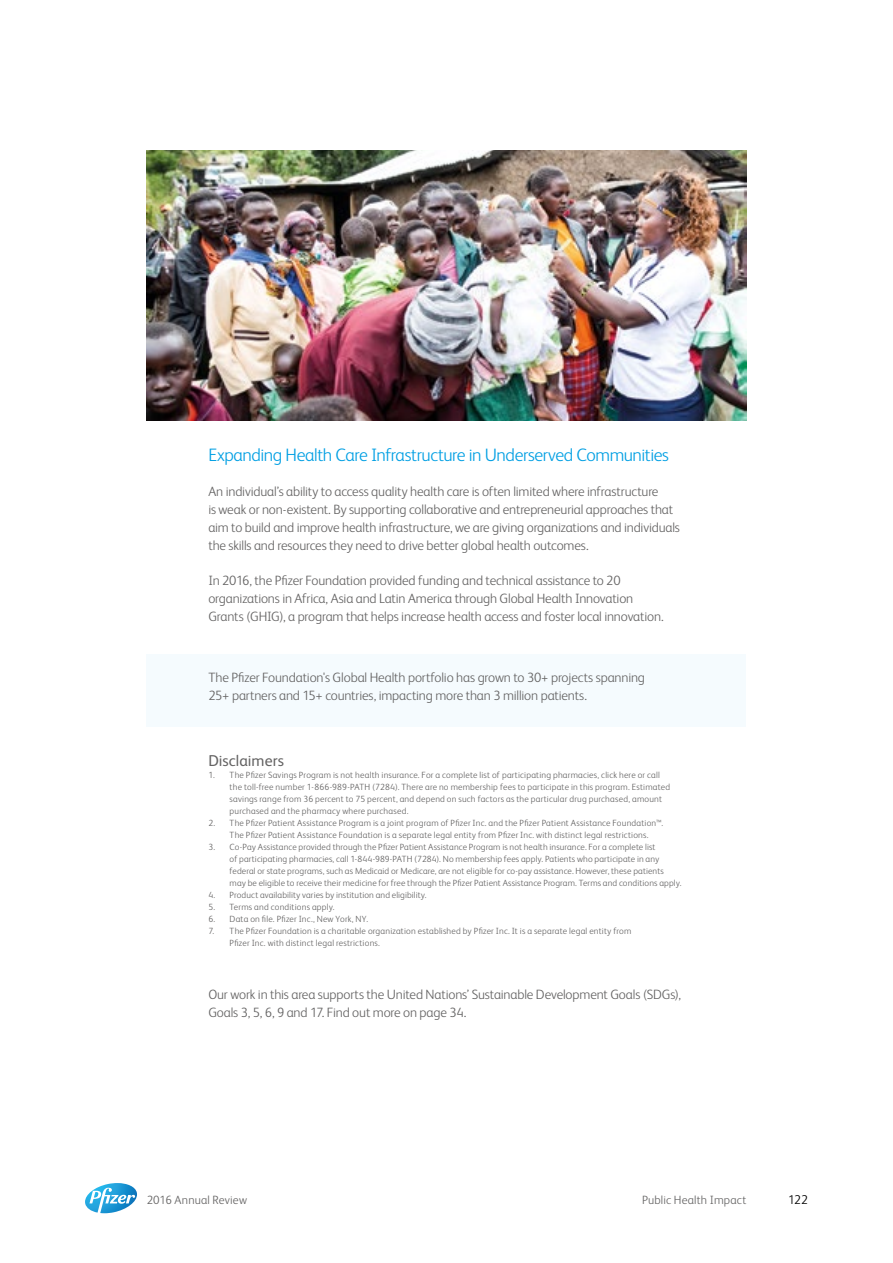
<style>
.page{position:relative;width:893px;height:1263px;background:#fff}
.page>*{position:absolute;margin:0;border:0;box-sizing:border-box;transform-origin:0 0}
._06_Body_Copy_Headin{font:300 18px "FS Albert Pro";letter-spacing:-.025em;color:#009fe3}
._06_Body_Copy_Headin-2{font:15.75px "FS Albert Pro";letter-spacing:.005em;color:#646363}
._04_Body_Copy{font:300 13.5px/18px "FS Albert Pro";letter-spacing:-.01em;color:#646363}
.t1{font:300 12.75px "FS Albert Pro";color:#000}
._00_Section_Heading{font:300 12px "FS Albert Pro";letter-spacing:.015em;color:#646363}
.t2{font:300 9px/12px "FS Albert Pro";letter-spacing:.015em;color:#646363}
</style>
<div class="page">
<img style="left:147px;top:151px;width:599px;height:270px">
<div style="left:147px;top:655px;width:599px;height:72px;background:#f5fbfe"></div>
<svg style="left:85px;top:1183px;width:52px;height:30px"></svg>
<p class="_06_Body_Copy_Headin" style="left:208px;top:443px;width:462px">Expanding Health Care Infrastructure in Underserved Communities</p>
<p class="_04_Body_Copy" style="left:208px;top:482px;width:473px">An individual’s ability to access quality health care is often limited where infrastructure<br>is weak or non-existent. By supporting collaborative and entrepreneurial approaches that aim to build and improve health infrastructure, we are giving organizations and individuals the skills and resources they need to drive better global health outcomes.</p>
<p class="_04_Body_Copy" style="left:208px;top:571px;width:457px">In 2016, the Pfizer Foundation provided funding and technical assistance to 20 organizations in Africa, Asia and Latin America through Global Health Innovation<br>Grants (GHIG), a program that helps increase health access and foster local innovation.</p>
<p class="_04_Body_Copy" style="left:208px;top:667px;width:438px">The Pfizer Foundation's Global Health portfolio has grown to 30+ projects spanning<br>25+ partners and 15+ countries, impacting more than 3 million patients.</p>
<p class="_06_Body_Copy_Headin-2" style="left:208px;top:749px;width:77px">Disclaimers</p>
<p class="t2" style="left:230px;top:768px;width:442px;text-indent:-21px">1. The Pfizer Savings Program is not health insurance. For a complete list of participating pharmacies, click here or call the toll-free number 1-866-989-PATH (7284). There are no membership fees to participate in this program. Estimated savings range from 36 percent to 75 percent, and depend on such factors as the particular drug purchased, amount purchased and the pharmacy where purchased.</p>
<p class="t2" style="left:230px;top:816px;width:435px;text-indent:-21px">2. The Pfizer Patient Assistance Program is a joint program of Pfizer Inc. and the Pfizer Patient Assistance Foundation™.<br>The Pfizer Patient Assistance Foundation is a separate legal entity from Pfizer Inc. with distinct legal restrictions.</p>
<p class="t2" style="left:230px;top:840px;width:453px;text-indent:-21px">3. Co-Pay Assistance provided through the Pfizer Patient Assistance Program is not health insurance. For a complete list<br>of participating pharmacies, call 1-844-989-PATH (7284). No membership fees apply. Patients who participate in any federal or state programs, such as Medicaid or Medicare, are not eligible for co-pay assistance. However, these patients may be eligible to receive their medicine for free through the Pfizer Patient Assistance Program. Terms and conditions apply.</p>
<p class="t2" style="left:208px;top:888px;width:220px">4. Product availability varies by institution and eligibility.</p>
<p class="t2" style="left:208px;top:900px;width:128px">5. Terms and conditions apply.</p>
<p class="t2" style="left:208px;top:912px;width:161px">6. Data on file. Pfizer Inc., New York, NY.</p>
<p class="t2" style="left:230px;top:924px;width:403px;text-indent:-21px">7. The Pfizer Foundation is a charitable organization established by Pfizer Inc. It is a separate legal entity from<br>Pfizer Inc. with distinct legal restrictions.</p>
<p class="_04_Body_Copy" style="left:208px;top:984px;width:474px">Our work in this area supports the United Nations’ Sustainable Development Goals (SDGs),<br>Goals 3, 5, 6, 9 and 17. Find out more on page 34.</p>
<h3 class="_00_Section_Heading" style="left:147px;top:1191px;width:102px">2016 Annual Review</h3>
<p class="_00_Section_Heading" style="left:642px;top:1191px;width:106px">Public Health Impact</p>
<h3 class="t1" style="left:788px;top:1190px;width:21px">122</h3>
</div>
